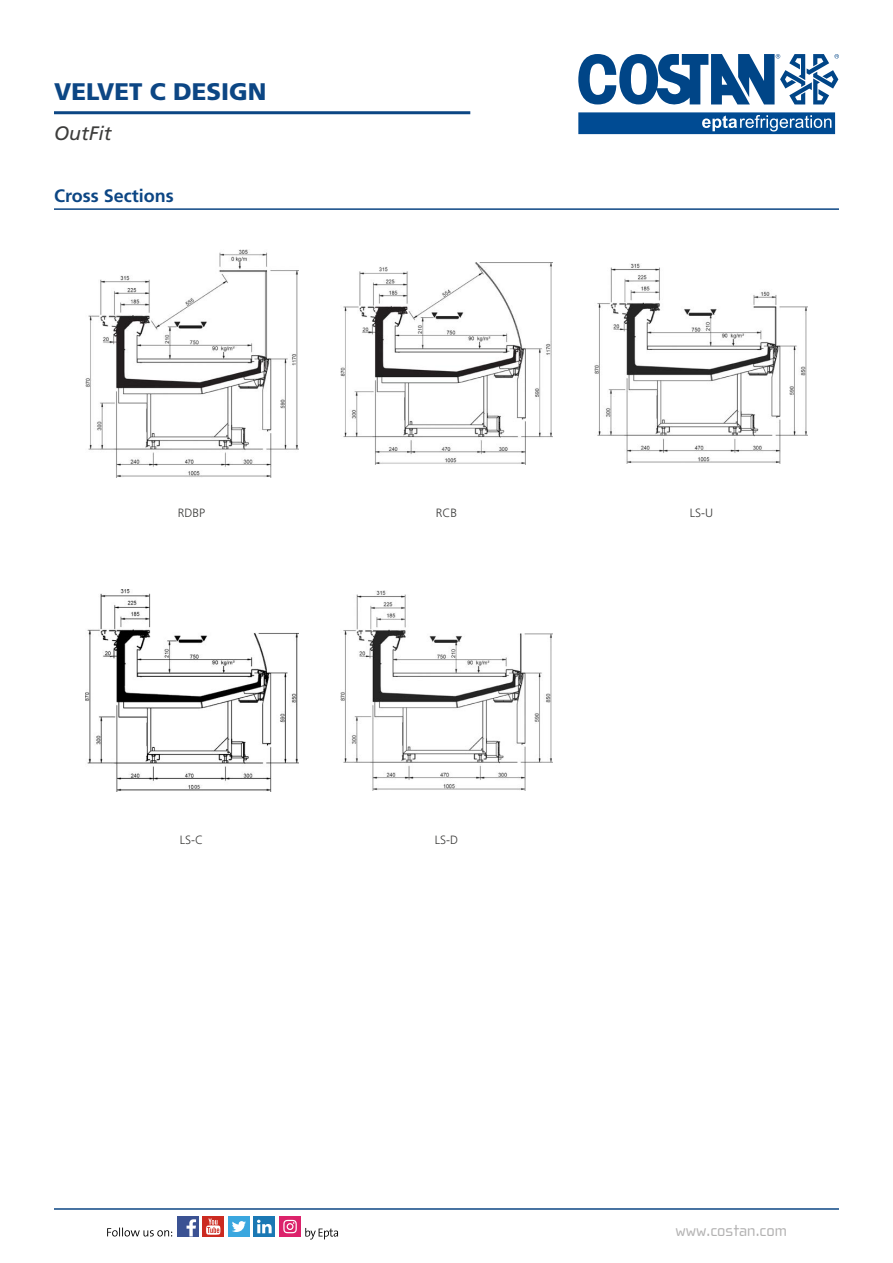
<style>
.page{position:relative;width:893px;height:1263px;background:#fff}
.page>*{position:absolute;margin:0;border:0;box-sizing:border-box;transform-origin:0 0}
.t1{font:900 24px "Frutiger LT Std";color:#0c4684}
.t2{font:italic 19.5px "Frutiger LT Std";color:#3c3c3b}
.t3{font:700 18px "Frutiger LT Std";color:#0c4684}
.t4{font:16.5px "Cholla Wide";color:#b3b2b2}
.t5{font:300 12px "Frutiger LT Std";color:#3c3c3b}
</style>
<div class="page">
<hr style="left:54px;top:111px;width:416px;height:3px;background:#0c4684">
<hr style="left:54px;top:208px;width:785px;height:2px;background:#0c4684">
<hr style="left:54px;top:1208px;width:785px;height:2px;background:#0c4684">
<div style="left:203px;top:1216px;width:21px;height:21px;background:#cb2a20"></div>
<svg style="left:206px;top:1218px;width:14px;height:17px"></svg>
<div style="left:177px;top:1216px;width:21px;height:21px;background:#3b5293"></div>
<svg style="left:187px;top:1219px;width:9px;height:17px"></svg>
<div style="left:254px;top:1216px;width:21px;height:21px;background:#1a78b4"></div>
<svg style="left:257px;top:1220px;width:15px;height:13px"></svg>
<div style="left:228px;top:1216px;width:22px;height:21px;background:#3aa7df"></div>
<svg style="left:232px;top:1221px;width:14px;height:11px"></svg>
<svg style="left:107px;top:1227px;width:65px;height:9px"></svg>
<svg style="left:305px;top:1228px;width:33px;height:11px"></svg>
<div style="left:279px;top:1216px;width:22px;height:21px;background:#dc226b"></div>
<svg style="left:283px;top:1220px;width:14px;height:13px"></svg>
<svg style="left:578px;top:54px;width:261px;height:80px"></svg>
<img style="left:86px;top:249px;width:212px;height:228px">
<img style="left:340px;top:262px;width:213px;height:203px">
<img style="left:594px;top:263px;width:213px;height:201px">
<img style="left:86px;top:589px;width:212px;height:202px">
<img style="left:340px;top:590px;width:213px;height:200px">
<h1 class="t1" style="left:54px;top:77px;width:214px">VELVET C DESIGN</h1>
<h2 class="t2" style="left:54px;top:122px;width:59px">OutFit</h2>
<h3 class="t3" style="left:54px;top:185px;width:121px">Cross Sections</h3>
<p class="t5" style="left:178px;top:506px;width:29px">RDBP</p>
<p class="t5" style="left:180px;top:833px;width:25px">LS-C</p>
<p class="t5" style="left:436px;top:506px;width:23px">RCB</p>
<p class="t5" style="left:690px;top:506px;width:25px">LS-U</p>
<p class="t5" style="left:435px;top:833px;width:25px">LS-D</p>
<h3 class="t4" style="left:675px;top:1221px;width:113px">www.costan.com</h3>
</div>
